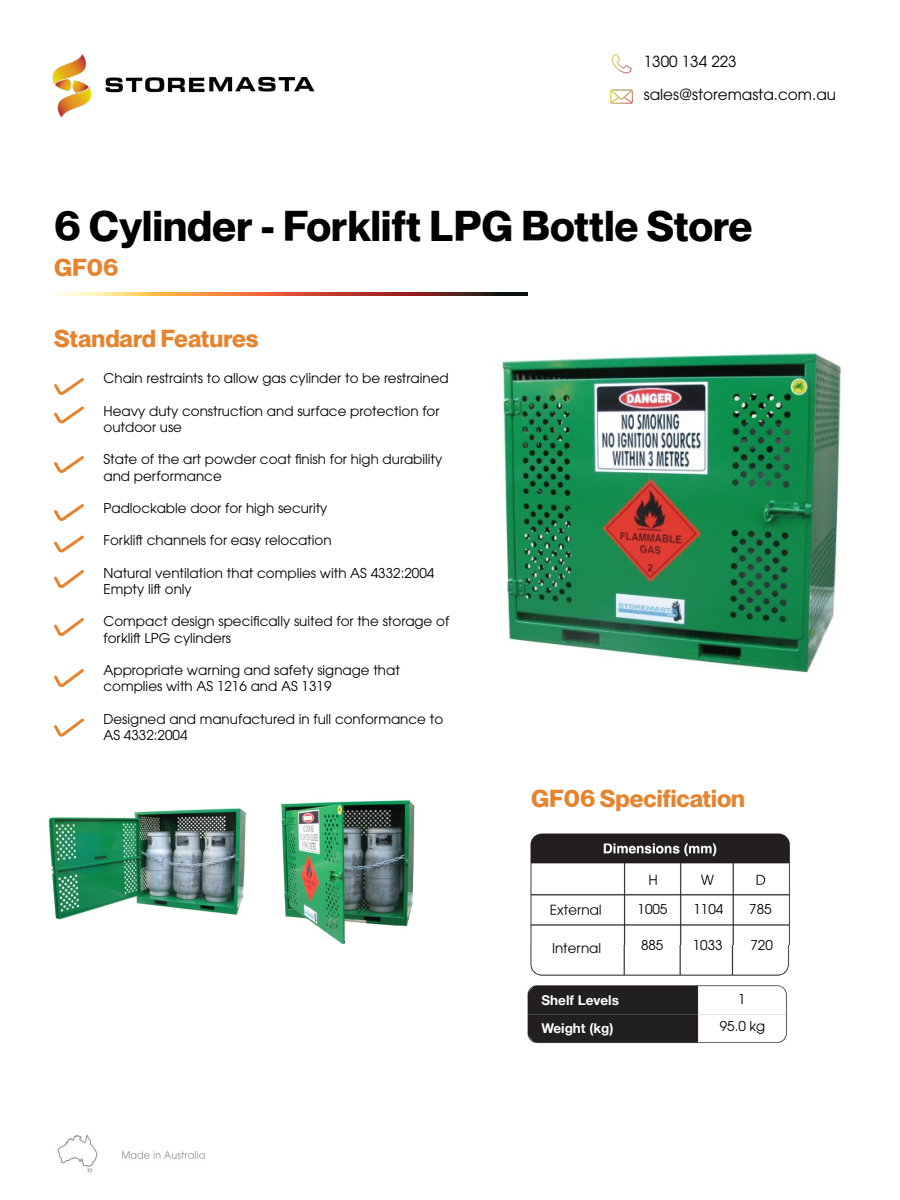
<style>
.page{position:relative;width:900px;height:1200px;background:#fff}
.page>*{position:absolute;margin:0;border:0;box-sizing:border-box;transform-origin:0 0}
.t1{font:700 42px "PP Neue Montreal TT";color:#000}
.t2{font:700 24px "PP Neue Montreal TT";color:#e7822d}
.t3{font:15.3px/33px "ITC Avant Garde Pro";color:#000}
.t4{font:13.5px/16.2px "ITC Avant Garde Pro";color:#000}
.t5{font:700 13.5px "Helvetica Neue";color:#fff}
</style>
<div class="page">
<img style="left:52px;top:54px;width:263px;height:64px">
<img style="left:611px;top:54px;width:21px;height:20px">
<img style="left:610px;top:89px;width:23px;height:15px">
<svg style="left:54px;top:292px;width:474px;height:4px;background:#bb6b43"></svg>
<svg style="left:54px;top:456px;width:30px;height:17px"></svg>
<svg style="left:54px;top:504px;width:30px;height:17px"></svg>
<img style="left:530px;top:833px;width:260px;height:112px">
<div style="left:632px;top:900px;width:40px;height:18px;background:#fff"></div>
<div style="left:686px;top:898px;width:38px;height:20px;background:#fff"></div>
<div style="left:742px;top:898px;width:40px;height:20px;background:#fff"></div>
<img style="left:527px;top:985px;width:260px;height:29px">
<div style="left:714px;top:992px;width:47px;height:19px;background:#fff"></div>
<div style="left:534px;top:990px;width:152px;height:22px;background:#221f20"></div>
<svg style="left:54px;top:570px;width:30px;height:19px"></svg>
<img style="left:57px;top:1134px;width:41px;height:39px">
<img style="left:122px;top:1151px;width:83px;height:8px">
<svg style="left:54px;top:378px;width:30px;height:17px"></svg>
<svg style="left:54px;top:535px;width:30px;height:18px"></svg>
<img style="left:530px;top:945px;width:259px;height:31px">
<div style="left:636px;top:928px;width:39px;height:42px;background:#fff"></div>
<div style="left:690px;top:928px;width:39px;height:42px;background:#fff"></div>
<div style="left:744px;top:927px;width:39px;height:42px;background:#fff"></div>
<div style="left:546px;top:932px;width:64px;height:34px;background:#fff"></div>
<img style="left:527px;top:1014px;width:260px;height:30px">
<div style="left:537px;top:1017px;width:151px;height:23px;background:#221f20"></div>
<div style="left:714px;top:1017px;width:57px;height:23px;background:#fff"></div>
<svg style="left:54px;top:618px;width:30px;height:19px"></svg>
<svg style="left:54px;top:718px;width:30px;height:19px"></svg>
<svg style="left:54px;top:669px;width:30px;height:19px"></svg>
<img style="left:502px;top:352px;width:339px;height:321px">
<img style="left:48px;top:808px;width:199px;height:112px">
<img style="left:281px;top:800px;width:134px;height:144px">
<svg style="left:54px;top:406px;width:30px;height:18px"></svg>
<p class="t3" style="left:644px;top:45px;width:194px">1300 134 223 sales@storemasta.com.au</p>
<h1 class="t1" style="left:54px;top:200px;width:700px">6 Cylinder - Forklift LPG Bottle Store</h1>
<h2 class="t2" style="left:54px;top:253px;width:66px">GF06</h2>
<h2 class="t2" style="left:54px;top:324px;width:206px">Standard Features</h2>
<p class="t4" style="left:104px;top:370px;width:347px">Chain restraints to allow gas cylinder to be restrained</p>
<p class="t4" style="left:104px;top:403px;width:338px">Heavy duty construction and surface protection for outdoor use</p>
<p class="t4" style="left:104px;top:451px;width:340px">State of the art powder coat finish for high durability and performance</p>
<p class="t4" style="left:104px;top:500px;width:226px">Padlockable door for high security</p>
<p class="t4" style="left:104px;top:532px;width:230px">Forklift channels for easy relocation</p>
<p class="t4" style="left:104px;top:565px;width:332px">Natural ventilation that complies with AS 4332:2004<br>Empty lift only</p>
<p class="t4" style="left:104px;top:613px;width:347px">Compact design specifically suited for the storage of forklift LPG cylinders</p>
<p class="t4" style="left:104px;top:662px;width:298px">Appropriate warning and safety signage that complies with AS 1216 and AS 1319</p>
<p class="t4" style="left:104px;top:710px;width:341px">Designed and manufactured in full conformance to<br>AS 4332:2004</p>
<h2 class="t2" style="left:531px;top:784px;width:216px">GF06 Specification</h2>
<p class="t4" style="left:638px;top:901px;width:31px">1005</p>
<p class="t4" style="left:693px;top:901px;width:31px">1104</p>
<p class="t4" style="left:749px;top:901px;width:24px">785</p>
<p class="t4" style="left:552px;top:940px;width:51px">Internal</p>
<p class="t4" style="left:641px;top:937px;width:24px">885</p>
<p class="t4" style="left:693px;top:937px;width:31px">1033</p>
<p class="t4" style="left:751px;top:937px;width:24px">720</p>
<p class="t4" style="left:727px;top:985px;width:30px;line-height:28.5px;text-align:center">1<br>250L</p>
<p class="t5" style="left:542px;top:989px;width:79px">Shelf Levels</p>
<p class="t5" style="left:542px;top:1018px;width:73px">Weight (kg)</p>
<p class="t4" style="left:720px;top:1018px;width:47px">95.0 kg</p>
</div>
